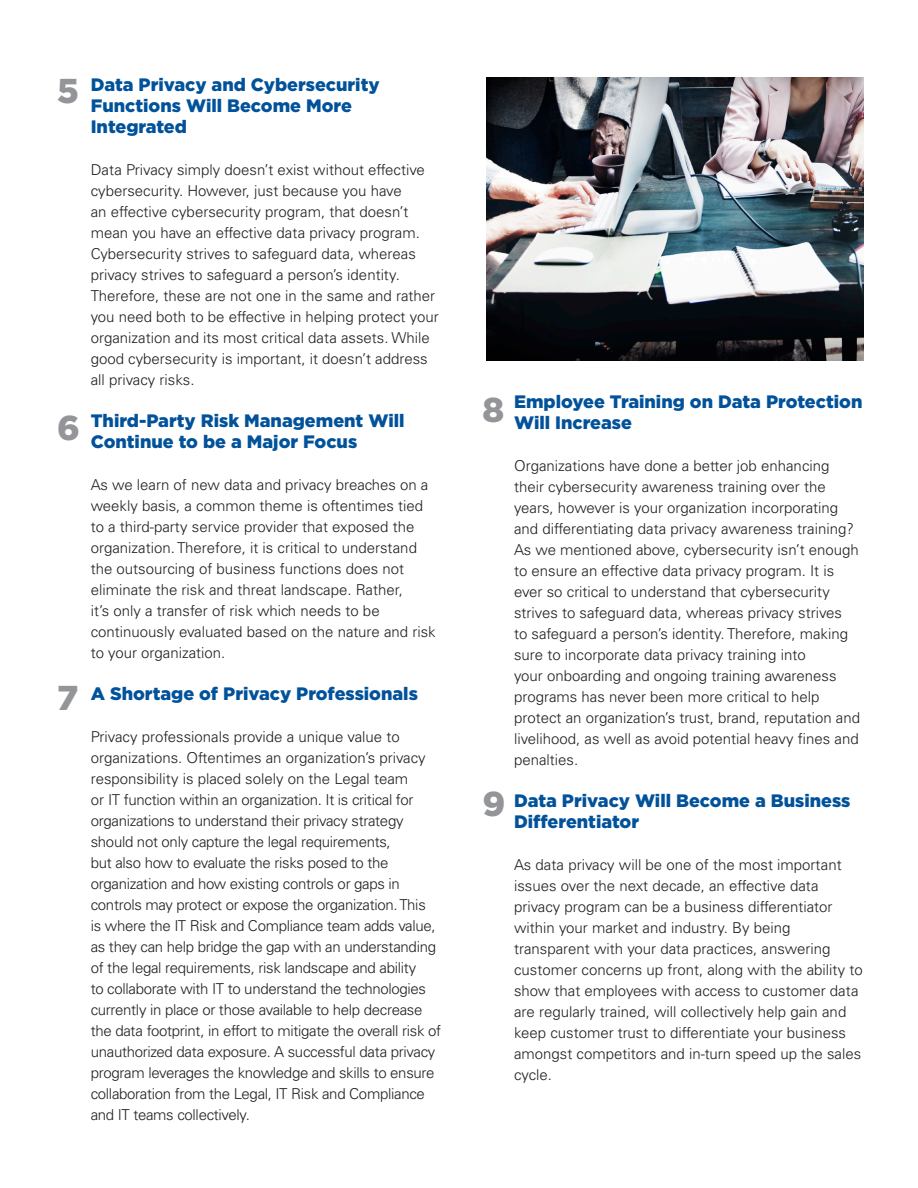
<style>
.page{position:relative;width:918px;height:1188px;background:#fff}
.page>*{position:absolute;margin:0;border:0;box-sizing:border-box;transform-origin:0 0}
.t1{font:900 34.5px "Gotham";color:#939598}
.t2{font:900 18px/21px "Gotham";color:#01529a}
.t3{font:300 15px/21px "Univers LT";color:#231f20}
.t4{font:300 15px/21px "Univers LT";letter-spacing:-.02em;color:#231f20}
</style>
<div class="page">
<img style="left:486px;top:78px;width:378px;height:283px">
<p class="t1" style="left:57px;top:71px;width:23px">5</p>
<p class="t1" style="left:57px;top:407px;width:24px">6</p>
<p class="t1" style="left:57px;top:678px;width:23px">7</p>
<p class="t2" style="left:91px;top:74px;width:291px">Data Privacy and Cybersecurity<br>Functions Will Become More<br>Integrated</p>
<p class="t3" style="left:91px;top:159px;width:349px">Data Privacy simply doesn’t exist without effective cybersecurity. However, just because you have<br>an effective cybersecurity program, that doesn’t mean you have an effective data privacy program.<br>Cybersecurity strives to safeguard data, whereas privacy strives to safeguard a person’s identity.<br>Therefore, these are not one in the same and rather you need both to be effective in helping protect your organization and its most critical data assets. While good cybersecurity is important, it doesn’t address all privacy risks.</p>
<p class="t2" style="left:91px;top:410px;width:315px">Third-Party Risk Management Will<br>Continue to be a Major Focus</p>
<p class="t3" style="left:91px;top:474px;width:346px">As we learn of new data and privacy breaches on a weekly basis, a common theme is oftentimes tied to a third-party service provider that exposed the organization. Therefore, it is critical to understand the outsourcing of business functions does not eliminate the risk and threat landscape. Rather,<br>it’s only a transfer of risk which needs to be continuously evaluated based on the nature and risk to your organization.</p>
<p class="t2" style="left:91px;top:683px;width:329px">A Shortage of Privacy Professionals</p>
<p class="t4" style="left:91px;top:726px;width:352px">Privacy professionals provide a unique value to organizations. Oftentimes an organization’s privacy responsibility is placed solely on the Legal team<br>or IT function within an organization. It is critical for organizations to understand their privacy strategy should not only capture the legal requirements,<br>but also how to evaluate the risks posed to the organization and how existing controls or gaps in controls may protect or expose the organization. This<br>is where the IT Risk and Compliance team adds value, as they can help bridge the gap with an understanding of the legal requirements, risk landscape and ability<br>to collaborate with IT to understand the technologies currently in place or those available to help decrease the data footprint, in effort to mitigate the overall risk of unauthorized data exposure. A successful data privacy program leverages the knowledge and skills to ensure collaboration from the Legal, IT Risk and Compliance and IT teams collectively.</p>
<p class="t1" style="left:483px;top:390px;width:23px">8</p>
<p class="t1" style="left:483px;top:784px;width:24px">9</p>
<p class="t2" style="left:514px;top:391px;width:350px">Employee Training on Data Protection<br>Will Increase</p>
<p class="t3" style="left:514px;top:456px;width:348px">Organizations have done a better job enhancing their cybersecurity awareness training over the years, however is your organization incorporating and differentiating data privacy awareness training?<br>As we mentioned above, cybersecurity isn’t enough to ensure an effective data privacy program. It is ever so critical to understand that cybersecurity strives to safeguard data, whereas privacy strives<br>to safeguard a person’s identity. Therefore, making sure to incorporate data privacy training into<br>your onboarding and ongoing training awareness programs has never been more critical to help protect an organization’s trust, brand, reputation and livelihood, as well as avoid potential heavy fines and penalties.</p>
<p class="t2" style="left:514px;top:790px;width:338px">Data Privacy Will Become a Business<br>Differentiator</p>
<p class="t3" style="left:514px;top:855px;width:350px">As data privacy will be one of the most important issues over the next decade, an effective data privacy program can be a business differentiator within your market and industry. By being transparent with your data practices, answering customer concerns up front, along with the ability to show that employees with access to customer data are regularly trained, will collectively help gain and keep customer trust to differentiate your business amongst competitors and in-turn speed up the sales cycle.</p>
</div>
